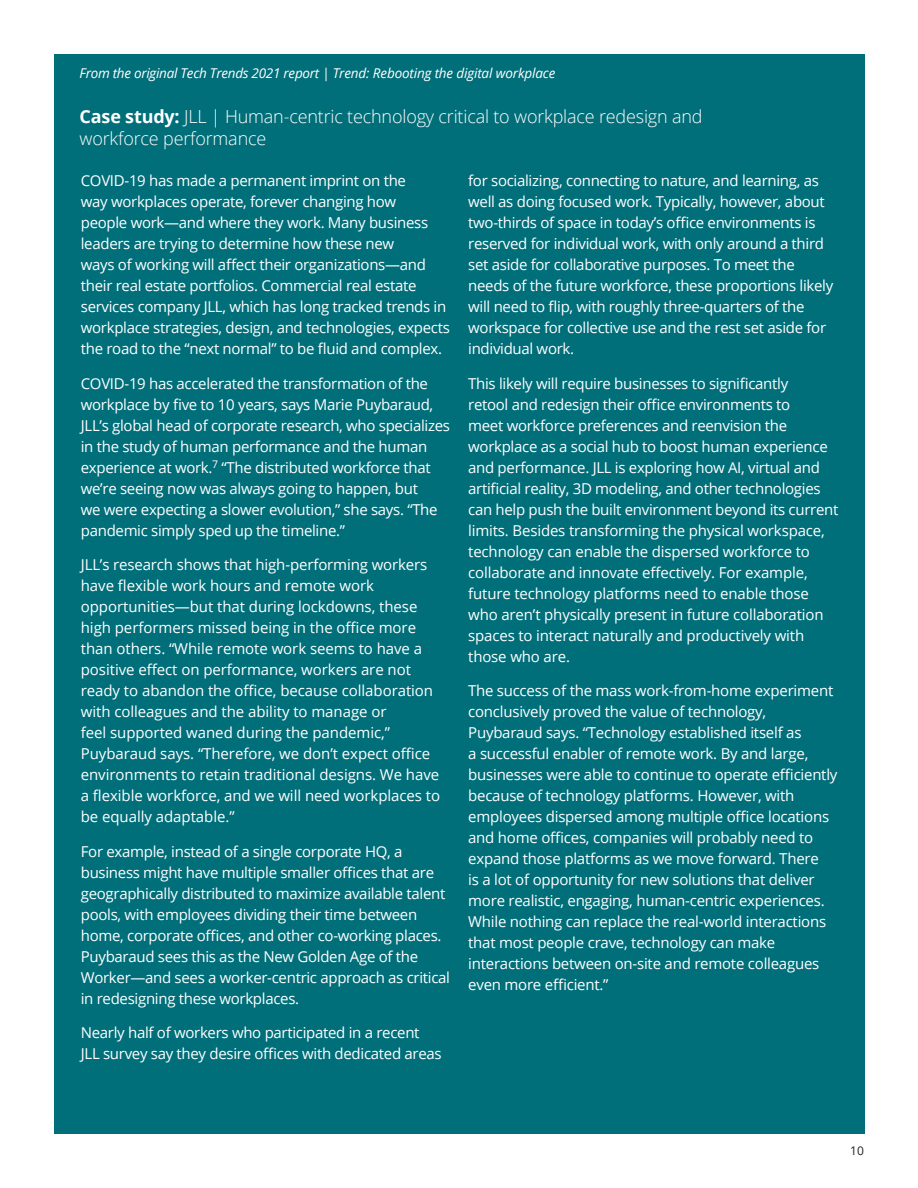
<style>
.page{position:relative;width:918px;height:1188px;background:#fff}
.page>*{position:absolute;margin:0;border:0;box-sizing:border-box;transform-origin:0 0}
.t1{font:300 18px/22.5px "Open Sans";letter-spacing:-.01em;color:#fff}
.t2{font:15px/21px "Open Sans";letter-spacing:-.02em;color:#fff}
.t3{font:italic 13.5px "Open Sans";letter-spacing:-.015em;color:#fff}
.t4{font:12px "Open Sans";color:#231f20}
.s1{font-weight:700}
</style>
<div class="page">
<div style="left:54px;top:54px;width:810px;height:1080px;background:#006f7a"></div>
<p class="t3" style="left:80px;top:64px;width:477px">From the original Tech Trends 2021 report | Trend: Rebooting the digital workplace</p>
<p class="t1" style="left:80px;top:105px;width:625px"><span class="s1">Case study:</span> JLL | Human-centric technology critical to workplace redesign and workforce performance</p>
<p class="t2" style="left:468px;top:170px;width:367px">for socializing, connecting to nature, and learning, as well as doing focused work. Typically, however, about two-thirds of space in today’s office environments is reserved for individual work, with only around a third set aside for collaborative purposes. To meet the needs of the future workforce, these proportions likely will need to flip, with roughly three-quarters of the workspace for collective use and the rest set aside for individual work.</p>
<p class="t2" style="left:468px;top:373px;width:372px">This likely will require businesses to significantly<br>retool and redesign their office environments to<br>meet workforce preferences and reenvision the workplace as a social hub to boost human experience and performance. JLL is exploring how AI, virtual and artificial reality, 3D modeling, and other technologies can help push the built environment beyond its current limits. Besides transforming the physical workspace, technology can enable the dispersed workforce to collaborate and innovate effectively. For example, future technology platforms need to enable those who aren’t physically present in future collaboration spaces to interact naturally and productively with those who are.</p>
<p class="t2" style="left:468px;top:680px;width:371px">The success of the mass work-from-home experiment conclusively proved the value of technology, Puybaraud says. “Technology established itself as<br>a successful enabler of remote work. By and large, businesses were able to continue to operate efficiently because of technology platforms. However, with employees dispersed among multiple office locations and home offices, companies will probably need to expand those platforms as we move forward. There<br>is a lot of opportunity for new solutions that deliver more realistic, engaging, human-centric experiences.<br>While nothing can replace the real-world interactions that most people crave, technology can make interactions between on-site and remote colleagues even more efficient.”</p>
<p class="t2" style="left:81px;top:170px;width:371px">COVID-19 has made a permanent imprint on the<br>way workplaces operate, forever changing how<br>people work—and where they work. Many business leaders are trying to determine how these new<br>ways of working will affect their organizations—and their real estate portfolios. Commercial real estate services company JLL, which has long tracked trends in workplace strategies, design, and technologies, expects the road to the “next normal” to be fluid and complex.</p>
<p class="t2" style="left:81px;top:373px;width:371px">COVID-19 has accelerated the transformation of the workplace by five to 10 years, says Marie Puybaraud, JLL’s global head of corporate research, who specializes in the study of human performance and the human experience at work.<sup>7</sup> “The distributed workforce that we’re seeing now was always going to happen, but<br>we were expecting a slower evolution,” she says. “The pandemic simply sped up the timeline.”</p>
<p class="t2" style="left:81px;top:554px;width:361px">JLL’s research shows that high-performing workers have flexible work hours and remote work opportunities—but that during lockdowns, these high performers missed being in the office more than others. “While remote work seems to have a positive effect on performance, workers are not ready to abandon the office, because collaboration with colleagues and the ability to manage or<br>feel supported waned during the pandemic,” Puybaraud says. “Therefore, we don’t expect office environments to retain traditional designs. We have a flexible workforce, and we will need workplaces to be equally adaptable.”</p>
<p class="t2" style="left:81px;top:841px;width:371px">For example, instead of a single corporate HQ, a business might have multiple smaller offices that are geographically distributed to maximize available talent pools, with employees dividing their time between home, corporate offices, and other co-working places.<br>Puybaraud sees this as the New Golden Age of the Worker—and sees a worker-centric approach as critical in redesigning these workplaces.</p>
<p class="t2" style="left:81px;top:1022px;width:362px">Nearly half of workers who participated in a recent<br>JLL survey say they desire offices with dedicated areas</p>
<p class="t4" style="left:850px;top:1143px;width:15px">10</p>
</div>
